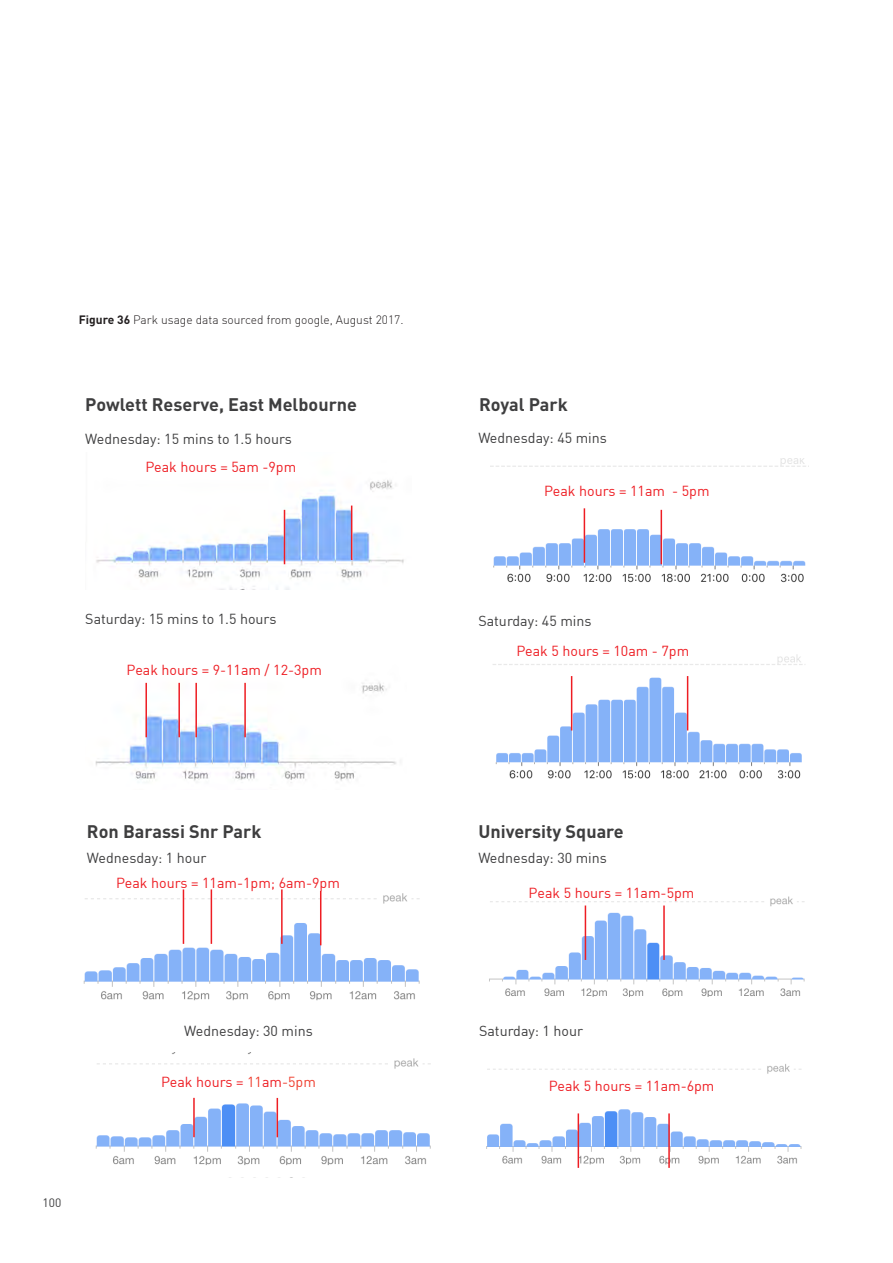
<style>
.page{position:relative;width:893px;height:1263px;background:#fff}
.page>*{position:absolute;margin:0;border:0;box-sizing:border-box;transform-origin:0 0}
.Heading_3{font:700 18px "DIN";color:#3e3e3f}
.t1{font:14.25px "DIN";color:#ee1d23}
.t2{font:14.25px "DIN";color:#3e3e3f}
.t3{font:300 12px "DIN";color:#231f20}
.t4{font:12px "DIN";color:#3e3e3f}
.s1{font-weight:700}
.s2{color:#ef3e2e}
</style>
<div class="page">
<img style="left:490px;top:459px;width:319px;height:124px">
<hr style="left:584px;top:508px;width:1px;height:55px;background:#ee1d23">
<hr style="left:661px;top:510px;width:1px;height:54px;background:#ee1d23">
<img style="left:486px;top:1064px;width:316px;height:104px">
<img style="left:489px;top:896px;width:316px;height:101px">
<hr style="left:585px;top:905px;width:1px;height:55px;background:#ee1d23">
<hr style="left:663px;top:905px;width:2px;height:55px;background:#ee1d23">
<hr style="left:578px;top:1113px;width:1px;height:55px;background:#ee1d23">
<hr style="left:668px;top:1113px;width:2px;height:55px;background:#ee1d23">
<img style="left:493px;top:654px;width:312px;height:125px">
<hr style="left:571px;top:676px;width:1px;height:54px;background:#ee1d23">
<hr style="left:687px;top:676px;width:1px;height:54px;background:#ee1d23">
<img style="left:83px;top:889px;width:337px;height:112px">
<img style="left:95px;top:682px;width:301px;height:101px">
<img style="left:96px;top:480px;width:308px;height:110px">
<hr style="left:284px;top:510px;width:1px;height:54px;background:#ee1d23">
<hr style="left:145px;top:683px;width:2px;height:54px;background:#ee1d23">
<hr style="left:178px;top:683px;width:2px;height:54px;background:#ee1d23">
<hr style="left:195px;top:683px;width:2px;height:54px;background:#ee1d23">
<hr style="left:244px;top:683px;width:2px;height:54px;background:#ee1d23">
<hr style="left:320px;top:891px;width:1px;height:54px;background:#ee1d23">
<img style="left:95px;top:1052px;width:336px;height:126px">
<hr style="left:277px;top:1098px;width:1px;height:39px;background:#ee1d23">
<hr style="left:193px;top:1098px;width:2px;height:39px;background:#ee1d23">
<hr style="left:281px;top:889px;width:2px;height:55px;background:#ee1d23">
<hr style="left:183px;top:889px;width:1px;height:55px;background:#ee1d23">
<hr style="left:211px;top:889px;width:1px;height:55px;background:#ee1d23">
<hr style="left:351px;top:506px;width:1px;height:54px;background:#ee1d23">
<p class="t3" style="left:79px;top:313px;width:326px"><span class="s1">Figure 36</span> Park usage data sourced from google, August 2017.</p>
<p class="Heading_3" style="left:85px;top:393px;width:273px">Powlett Reserve, East Melbourne</p>
<p class="t2" style="left:85px;top:430px;width:208px">Wednesday: 15 mins to 1.5 hours</p>
<p class="t1" style="left:145px;top:458px;width:152px">Peak hours = 5am -9pm</p>
<p class="t2" style="left:85px;top:610px;width:193px">Saturday: 15 mins to 1.5 hours</p>
<p class="t1" style="left:127px;top:661px;width:197px">Peak hours = 9-11am / 12-3pm</p>
<p class="Heading_3" style="left:87px;top:820px;width:176px">Ron Barassi Snr Park</p>
<p class="t2" style="left:87px;top:849px;width:121px">Wednesday: 1 hour</p>
<p class="t1" style="left:116px;top:874px;width:225px">Peak hours = 11am-1pm; 6am-9pm</p>
<p class="t4" style="left:43px;top:1195px;width:20px">100</p>
<p class="t2" style="left:184px;top:1022px;width:130px">Wednesday: 30 mins</p>
<p class="t1" style="left:161px;top:1073px;width:156px">Peak hours = <span class="s2">11</span>am<span class="s2">-5pm</span></p>
<p class="Heading_3" style="left:479px;top:393px;width:90px">Royal Park</p>
<p class="t2" style="left:478px;top:429px;width:130px">Wednesday: 45 mins</p>
<p class="t1" style="left:544px;top:482px;width:167px">Peak hours = 11am - 5pm</p>
<p class="t2" style="left:478px;top:612px;width:115px">Saturday: 45 mins</p>
<p class="t1" style="left:516px;top:642px;width:174px">Peak 5 hours = 10am - 7pm</p>
<p class="Heading_3" style="left:478px;top:820px;width:147px">University Square</p>
<p class="t2" style="left:478px;top:849px;width:130px">Wednesday: 30 mins</p>
<p class="t1" style="left:529px;top:884px;width:167px">Peak 5 hours = 11am-5pm</p>
<p class="t2" style="left:479px;top:1022px;width:106px">Saturday: 1 hour</p>
<p class="t1" style="left:549px;top:1077px;width:167px">Peak 5 hours = 11am-6pm</p>
</div>
